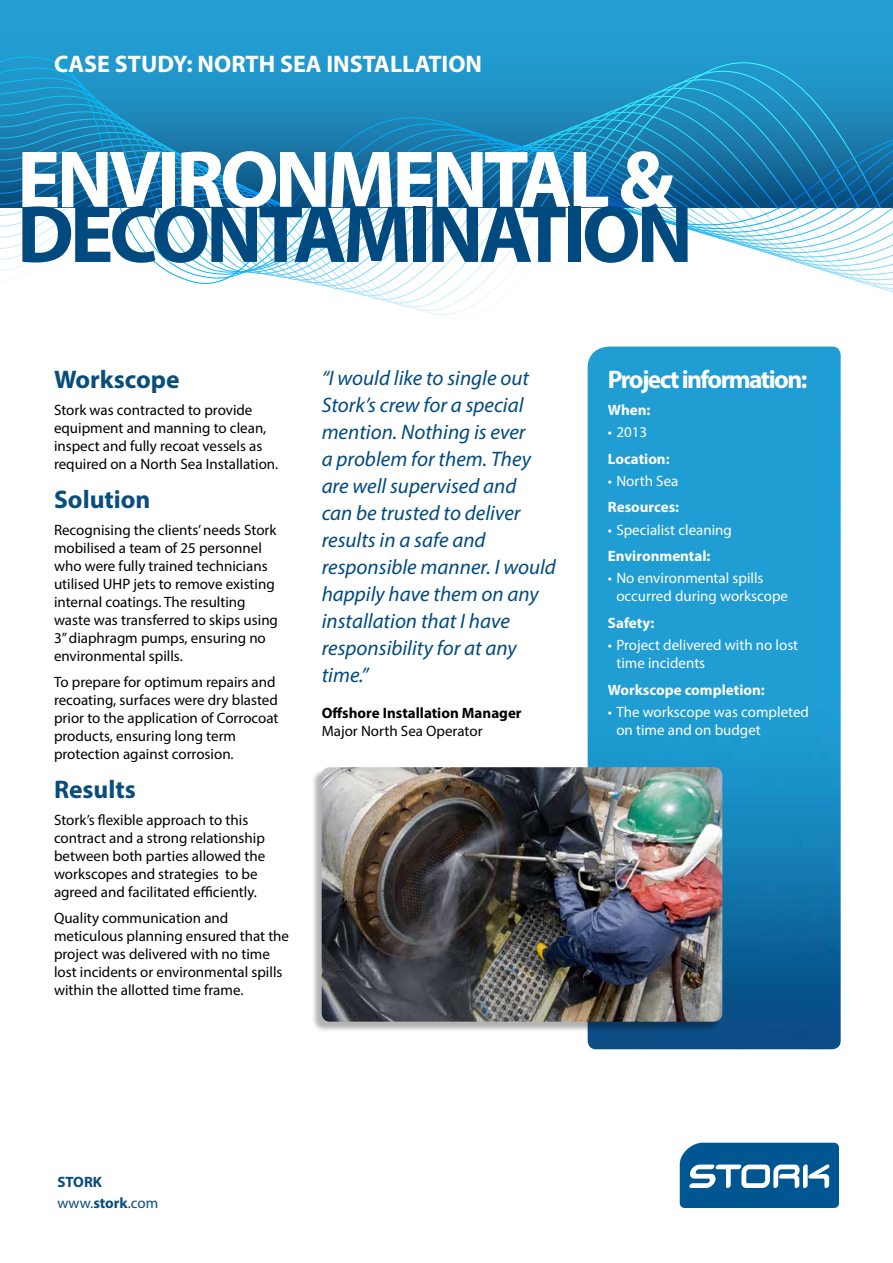
<style>
.page{position:relative;width:893px;height:1263px;background:#fff}
.page>*{position:absolute;margin:0;border:0;box-sizing:border-box;transform-origin:0 0}
.t1{font:700 81.75px "Myriad Pro";letter-spacing:-.05em;color:#004a80}
.t2{font:700 81.75px "Myriad Pro";letter-spacing:-.05em;color:#fff}
.t3{font:700 25.5px "Myriad Pro";color:#094d7c}
.t4{font:700 25.5px "Myriad Pro";letter-spacing:-.06em;color:#fff}
.t5{font:700 24px "Myriad Pro";color:#fff}
.t6{font:italic 21px/27px "Myriad Pro";color:#004a80}
.t7{font:15px/18px "Myriad Pro";color:#000}
.t8{font:15px/18px "Myriad Pro";color:#fff}
.t9{font:700 15px "Myriad Pro";color:#fff}
.t10{font:700 15px "Myriad Pro";color:#000}
.t11{font:700 15px/21.6px "Myriad Pro";color:#094d7c}
.s1{font-weight:400}
</style>
<div class="page">
<div style="left:0;top:0;width:893px;height:207px;background:#229ed2"></div>
<svg style="left:0;top:56px;width:893px;height:251px"></svg>
<img style="left:588px;top:347px;width:253px;height:702px">
<svg style="left:680px;top:1143px;width:159px;height:65px"></svg>
<div style="left:311px;top:768px;width:410px;height:264px;background:#000;opacity:.3"></div>
<img style="left:322px;top:767px;width:400px;height:255px">
<h3 class="t5" style="left:54px;top:48px;width:430px">CASE STUDY: NORTH SEA INSTALLATION</h3>
<h1 class="t2" style="left:17px;top:126px;width:658px">ENVIRONMENTAL &amp;</h1>
<h1 class="t1" style="left:17px;top:181px;width:677px">DECONTAMINATION</h1>
<h2 class="t3" style="left:54px;top:363px;width:127px">Workscope</h2>
<p class="t7" style="left:54px;top:401px;width:226px">Stork was contracted to provide equipment and manning to clean, inspect and fully recoat vessels as required on a North Sea Installation.</p>
<h2 class="t3" style="left:54px;top:483px;width:98px">Solution</h2>
<p class="t7" style="left:54px;top:520px;width:226px">Recognising the clients’ needs Stork mobilised a team of 25 personnel who were fully trained technicians utilised UHP jets to remove existing internal coatings. The resulting waste was transferred to skips using 3” diaphragm pumps, ensuring no environmental spills.</p>
<p class="t7" style="left:54px;top:673px;width:226px">To prepare for optimum repairs and recoating, surfaces were dry blasted prior to the application of Corrocoat products, ensuring long term protection against corrosion.</p>
<h2 class="t3" style="left:54px;top:773px;width:83px">Results</h2>
<p class="t7" style="left:54px;top:810px;width:213px">Stork’s flexible approach to this contract and a strong relationship between both parties allowed the workscopes and strategies to be agreed and facilitated efficiently.</p>
<p class="t7" style="left:54px;top:909px;width:237px">Quality communication and meticulous planning ensured that the project was delivered with no time lost incidents or environmental spills within the allotted time frame.</p>
<p class="t6" style="left:322px;top:364px;width:236px">“I would like to single out<br>Stork’s crew for a special mention. Nothing is ever<br>a problem for them. They are well supervised and<br>can be trusted to deliver results in a safe and responsible manner. I would happily have them on any installation that I have responsibility for at any time.”</p>
<p class="t10" style="left:322px;top:703px;width:201px">Offshore Installation Manager</p>
<p class="t7" style="left:322px;top:722px;width:162px">Major North Sea Operator</p>
<h2 class="t4" style="left:608px;top:363px;width:201px">Project information:</h2>
<p class="t9" style="left:608px;top:400px;width:44px">When:</p>
<p class="t8" style="left:608px;top:423px;width:41px">• 2013</p>
<p class="t9" style="left:608px;top:449px;width:63px">Location:</p>
<p class="t8" style="left:608px;top:472px;width:72px">• North Sea</p>
<p class="t9" style="left:608px;top:498px;width:73px">Resources:</p>
<p class="t8" style="left:608px;top:520px;width:126px">• Specialist cleaning</p>
<p class="t9" style="left:608px;top:546px;width:104px">Environmental:</p>
<p class="t8" style="left:616px;top:569px;width:173px;text-indent:-9px">• No environmental spills occurred during workscope</p>
<p class="t9" style="left:608px;top:613px;width:48px">Safety:</p>
<p class="t8" style="left:616px;top:636px;width:183px;text-indent:-9px">• Project delivered with no lost time incidents</p>
<p class="t9" style="left:608px;top:680px;width:158px">Workscope completion:</p>
<p class="t8" style="left:616px;top:703px;width:194px;text-indent:-9px">• The workscope was completed on time and on budget</p>
<p class="t11" style="left:57px;top:1170px;width:102px">STORK <span class="s1">www.</span>stork<span class="s1">.com</span></p>
</div>
